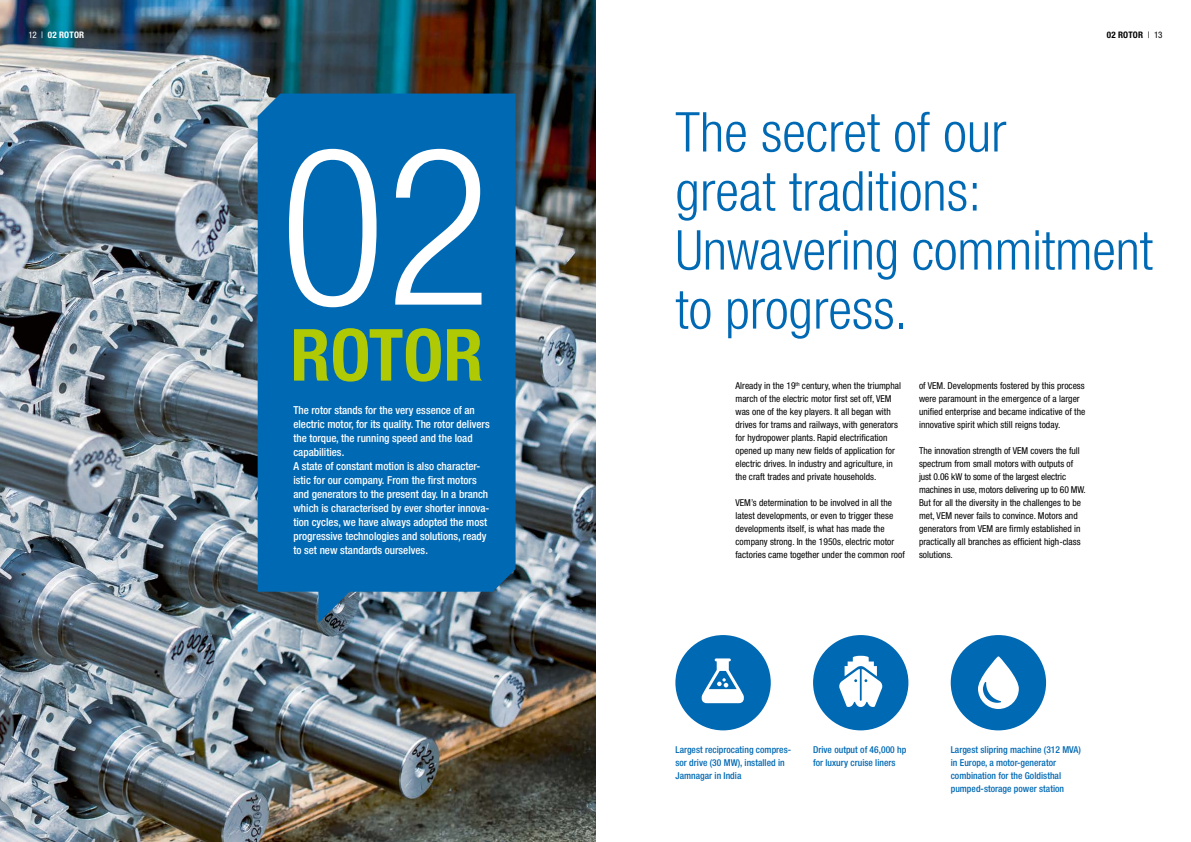
<style>
.page{position:relative;width:1191px;height:842px;background:#fff}
.page>*{position:absolute;margin:0;border:0;box-sizing:border-box;transform-origin:0 0}
.t1{font:300 condensed 220px "Helvetica Neue";color:#fff}
.t2{font:700 condensed 72px "Helvetica Neue";color:#afca05}
.t3{font:300 condensed 55px/59px "Helvetica Neue";color:#0069b4}
.t4{font:500 condensed 11px/14px "Helvetica Neue";color:#fff}
.t5{font:condensed 9.5px/13px "Helvetica Neue";letter-spacing:.005em;color:#000}
.t6{font:500 condensed 9.5px/13px "Helvetica Neue";letter-spacing:.005em;color:#0069b4}
.t7{font:700 condensed 9px "Helvetica Neue";letter-spacing:.02em;color:#fff}
.t8{font:700 condensed 9px "Helvetica Neue";letter-spacing:.02em;color:#000}
.s1{font-weight:400}
</style>
<div class="page">
<img style="left:0;top:0;width:595px;height:842px">
<div style="left:258px;top:94px;width:257px;height:498px;background:#0069b4"></div>
<svg style="left:318px;top:583px;width:40px;height:40px"></svg>
<div style="left:675px;top:635px;width:95px;height:95px;background:#0069b4;border-radius:50%"></div>
<svg style="left:701px;top:658px;width:43px;height:45px"></svg>
<div style="left:813px;top:635px;width:95px;height:95px;background:#0069b4;border-radius:50%"></div>
<svg style="left:839px;top:656px;width:43px;height:51px"></svg>
<div style="left:950px;top:635px;width:96px;height:95px;background:#0069b4;border-radius:50%"></div>
<svg style="left:978px;top:656px;width:40px;height:53px"></svg>
<p class="t7" style="left:28px;top:30px;width:57px"><span class="s1">12 |</span> 02 ROTOR</p>
<p class="t8" style="left:1106px;top:30px;width:57px">02 ROTOR <span class="s1">| 13</span></p>
<h1 class="t1" style="left:280px;top:101px;width:213px">02</h1>
<h2 class="t2" style="left:290px;top:311px;width:194px">ROTOR</h2>
<p class="t4" style="left:293px;top:403px;width:198px">The rotor stands for the very essence of an electric motor, for its quality. The rotor delivers the torque, the running speed and the load capabilities.<br>A state of constant motion is also character&shy;istic for our company. From the first motors and generators to the present day. In a branch which is characterised by ever shorter innova&shy;tion cycles, we have always adopted the most progressive technologies and solutions, ready to set new standards ourselves.</p>
<h3 class="t3" style="left:675px;top:102px;width:479px">The secret of our<br>great traditions:<br>Unwavering commitment to progress.</h3>
<p class="t5" style="left:735px;top:379px;width:167px">Already in the 19<sup>th</sup> century, when the triumphal march of the electric motor first set off, VEM was one of the key players. It all began with drives for trams and railways, with generators for hydropower plants. Rapid electrification opened up many new fields of application for electric drives. In industry and agriculture, in the craft trades and private households.</p>
<p class="t5" style="left:735px;top:496px;width:171px">VEM’s determination to be involved in all the latest developments, or even to trigger these developments itself, is what has made the company strong. In the 1950s, electric motor factories came together under the common roof</p>
<p class="t5" style="left:919px;top:379px;width:168px">of VEM. Developments fostered by this process were paramount in the emergence of a larger unified enterprise and became indicative of the innovative spirit which still reigns today.</p>
<p class="t5" style="left:919px;top:444px;width:168px">The innovation strength of VEM covers the full spectrum from small motors with outputs of just 0.06 kW to some of the largest electric machines in use, motors delivering up to 60 MW.<br>But for all the diversity in the challenges to be met, VEM never fails to convince. Motors and generators from VEM are firmly established in practically all branches as efficient high-class solutions.</p>
<p class="t6" style="left:675px;top:743px;width:117px">Largest reciprocating compres&shy;sor drive (30 MW), installed in<br>Jamnagar in India</p>
<p class="t6" style="left:813px;top:743px;width:95px">Drive output of 46,000 hp for luxury cruise liners</p>
<p class="t6" style="left:950px;top:743px;width:132px">Largest slipring machine (312 MVA) in Europe, a motor-generator combination for the Goldisthal pumped-storage power station</p>
</div>
